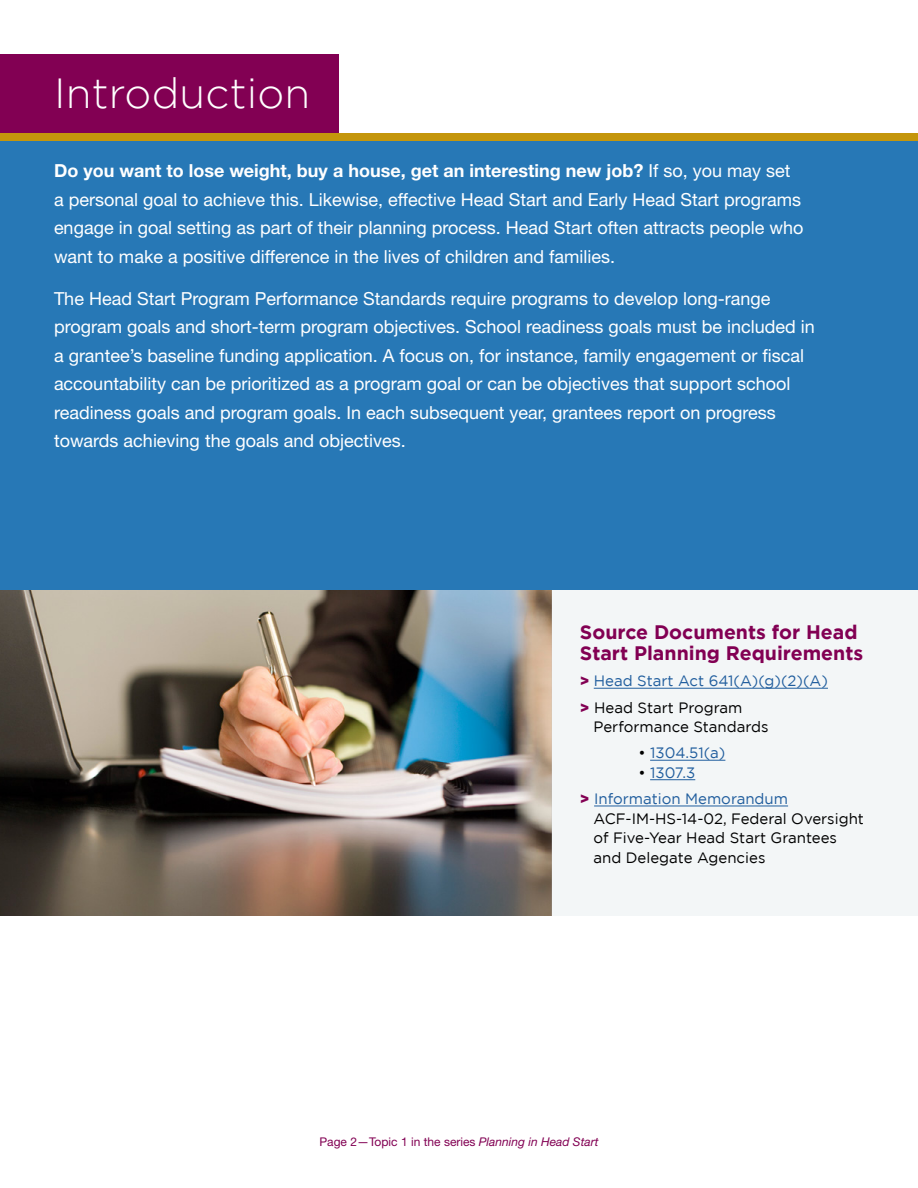
<style>
.page{position:relative;width:918px;height:1188px;background:#fff}
.page>*{position:absolute;margin:0;border:0;box-sizing:border-box;transform-origin:0 0}
.t1{font:300 42px "Gotham";letter-spacing:.005em;color:#fff}
.GothamBold_13_14{font:700 19.5px/21px "Gotham";color:#820053}
.Body_white{font:18px/28.5px "Helvetica Neue LT Std";color:#fff}
.GothamBook_10_13{font:15px/19.5px "Gotham";color:#000}
.GothamBook_10_13-2{font:15px "Gotham";color:#215e9e}
.t2{font:12px "Helvetica Neue LT Std";color:#820053}
.s1{font-weight:700}
.s2{font-weight:900;color:#820053}
.s3{color:#000}
.s4{color:#215e9e}
.s5{font-style:italic}
</style>
<div class="page">
<div style="left:0;top:141px;width:918px;height:449px;background:#2778b6"></div>
<img style="left:0;top:590px;width:552px;height:326px">
<div style="left:552px;top:590px;width:366px;height:326px;background:#f3f6f7"></div>
<div style="left:0;top:54px;width:338px;height:79px;background:#820053"></div>
<div style="left:0;top:133px;width:918px;height:8px;background:#c4960c"></div>
<hr style="left:594px;top:688px;width:234px;height:1px;background:#215e9e">
<hr style="left:650px;top:760px;width:75px;height:1px;background:#215e9e">
<hr style="left:650px;top:779px;width:45px;height:1px;background:#215e9e">
<hr style="left:594px;top:806px;width:194px;height:1px;background:#215e9e">
<h2 class="t1" style="left:54px;top:71px;width:258px">Introduction</h2>
<p class="Body_white" style="left:54px;top:157px;width:751px"><span class="s1">Do you want to lose weight, buy a house, get an interesting new job?</span> If so, you may set a personal goal to achieve this. Likewise, effective Head Start and Early Head Start programs engage in goal setting as part of their planning process. Head Start often attracts people who want to make a positive difference in the lives of children and families.</p>
<p class="Body_white" style="left:54px;top:284px;width:762px">The Head Start Program Performance Standards require programs to develop long-range program goals and short-term program objectives. School readiness goals must be included in a grantee’s baseline funding application. A focus on, for instance, family engagement or fiscal accountability can be prioritized as a program goal or can be objectives that support school readiness goals and program goals. In each subsequent year, grantees report on progress towards achieving the goals and objectives.</p>
<h3 class="GothamBold_13_14" style="left:580px;top:621px;width:285px">Source Documents for Head<br>Start Planning Requirements</h3>
<p class="GothamBook_10_13-2" style="left:580px;top:673px;width:250px"><span class="s2">&gt;</span> Head Start Act 641(A)(g)(2)(A)</p>
<p class="GothamBook_10_13" style="left:593px;top:697px;width:177px;text-indent:-14px"><span class="s2">&gt;</span> Head Start Program<br>Performance Standards</p>
<p class="GothamBook_10_13-2" style="left:638px;top:745px;width:88px"><span class="s3">•</span> 1304.51(a)</p>
<p class="GothamBook_10_13-2" style="left:638px;top:764px;width:58px"><span class="s3">•</span> 1307.3</p>
<p class="GothamBook_10_13" style="left:593px;top:789px;width:272px;text-indent:-14px"><span class="s2">&gt;</span> <span class="s4">Information Memorandum<br></span>ACF-IM-HS-14-02, Federal Oversight of Five-Year Head Start Grantees and Delegate Agencies</p>
<p class="t2" style="left:320px;top:1135px;width:280px">Page 2—Topic 1 in the series <span class="s5">Planning in Head Start</span></p>
</div>
